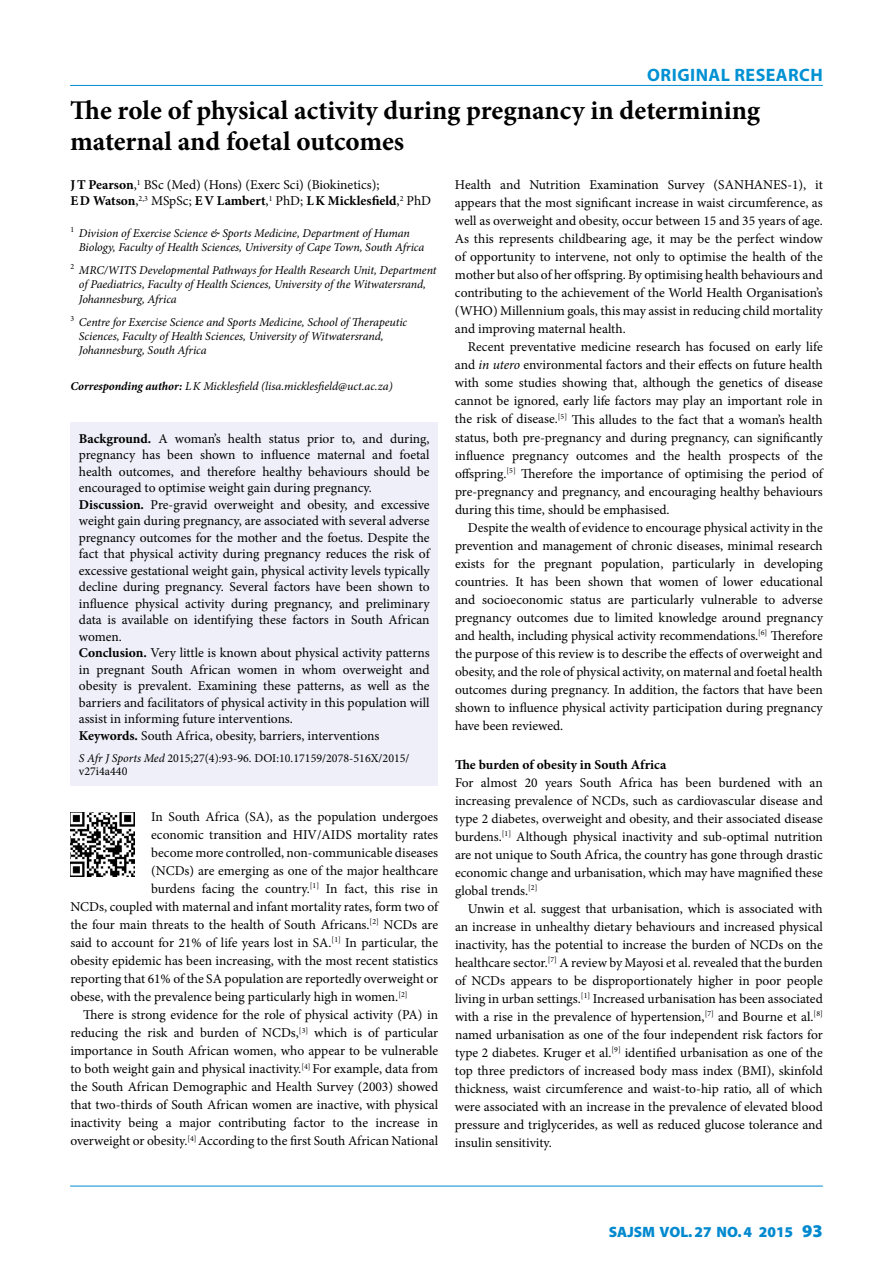
<style>
.page{position:relative;width:893px;height:1263px;background:#fff}
.page>*{position:absolute;margin:0;border:0;box-sizing:border-box;transform-origin:0 0}
.t1{font:700 27px/31.5px "Minion Pro";color:#000}
.t2{font:700 18px "Myriad Pro";letter-spacing:.025em;color:#0091d3}
.t3{font:900 15px "Myriad Pro";color:#0089cf}
.t4{font:13.5px/18px "Minion Pro";color:#000;text-align:justify}
.t5{font:700 13.5px "Minion Pro";color:#000}
.t6{font:italic 12px/14.4px "Minion Pro";letter-spacing:-.005em;color:#000}
.t7{font:12px/13.5px "Minion Pro";color:#000}
.s1{font-weight:700}
.s2{font-style:italic}
.s3{font-size:18px}
</style>
<div class="page">
<hr style="left:70px;top:1186px;width:753px;height:1px;background:#0089cf">
<hr style="left:70px;top:85px;width:753px;height:1px;background:#0089cf">
<div style="left:70px;top:422px;width:368px;height:364px;background:#eeeff8"></div>
<img style="left:70px;top:812px;width:64px;height:64px">
<h2 class="t2" style="left:647px;top:63px;width:177px">ORIGINAL RESEARCH</h2>
<h1 class="t1" style="left:70px;top:94px;width:691px">The role of physical activity during pregnancy in determining maternal and foetal outcomes</h1>
<p class="t4" style="left:70px;top:177px;width:362px;line-height:16.2px"><span class="s1">JT Pearson</span>,<sup>1</sup> BSc (Med) (Hons) (Exerc Sci) (Biokinetics);<br><span class="s1">ED Watson</span>,<sup>2,3</sup> MSpSc; <span class="s1">EV Lambert</span>,<sup>1</sup> PhD; <span class="s1">LK Micklesfield</span>,<sup>2</sup> PhD</p>
<p class="t6" style="left:79px;top:226px;width:347px;text-indent:-9px"><sup>1</sup> Division of Exercise Science &amp; Sports Medicine, Department of Human<br>Biology, Faculty of Health Sciences, University of Cape Town, South Africa</p>
<p class="t6" style="left:79px;top:263px;width:359px;text-indent:-9px"><sup>2</sup> MRC/WITS Developmental Pathways for Health Research Unit, Department of Paediatrics, Faculty of Health Sciences, University of the Witwatersrand,<br>Johannesburg, Africa</p>
<p class="t6" style="left:79px;top:315px;width:330px;text-indent:-9px"><sup>3</sup> Centre for Exercise Science and Sports Medicine, School of Therapeutic<br>Sciences, Faculty of Health Sciences, University of Witwatersrand,<br>Johannesburg, South Africa</p>
<p class="t6" style="left:70px;top:379px;width:324px"><span class="s1">Corresponding author:</span> LK Micklesfield (lisa.micklesfield@uct.ac.za)</p>
<p class="t4" style="left:79px;top:430px;width:352px;line-height:16.5px;text-align:left"><span class="s1">Background.</span> A woman’s health status prior to, and during, pregnancy has been shown to influence maternal and foetal health outcomes, and therefore healthy behaviours should be encouraged to optimise weight gain during pregnancy.<br><span class="s1">Discussion.</span> Pre-gravid overweight and obesity, and excessive weight gain during pregnancy, are associated with several adverse pregnancy outcomes for the mother and the foetus. Despite the fact that physical activity during pregnancy reduces the risk of excessive gestational weight gain, physical activity levels typically decline during pregnancy. Several factors have been shown to influence physical activity during pregnancy, and preliminary data is available on identifying these factors in South African women.<br><span class="s1">Conclusion.</span> Very little is known about physical activity patterns in pregnant South African women in whom overweight and obesity is prevalent. Examining these patterns, as well as the barriers and facilitators of physical activity in this population will assist in informing future interventions.<br><span class="s1">Keywords.</span> South Africa, obesity, barriers, interventions</p>
<p class="t7" style="left:79px;top:751px;width:332px"><span class="s2">S Afr J Sports Med</span> 2015;27(4):93‑96. DOI:10.17159/2078-516X/2015/ v27i4a440</p>
<p class="t4" style="left:151px;top:808px;width:289px">In South Africa (SA), as the population undergoes</p>
<p class="t4" style="left:151px;top:826px;width:288px">economic transition and HIV/AIDS mortality rates</p>
<p class="t4" style="left:151px;top:844px;width:288px">become more controlled, non-communicable diseases</p>
<p class="t4" style="left:151px;top:862px;width:289px">(NCDs) are emerging as one of the major healthcare</p>
<p class="t4" style="left:151px;top:880px;width:289px">burdens facing the country.<sup>[1]</sup> In fact, this rise in</p>
<p class="t4" style="left:70px;top:898px;width:369px">NCDs, coupled with maternal and infant mortality rates, form two of</p>
<p class="t4" style="left:70px;top:916px;width:369px">the four main threats to the health of South Africans.<sup>[2]</sup> NCDs are</p>
<p class="t4" style="left:70px;top:934px;width:369px">said to account for 21% of life years lost in SA.<sup>[1]</sup> In particular, the</p>
<p class="t4" style="left:70px;top:952px;width:369px">obesity epidemic has been increasing, with the most recent statistics</p>
<p class="t4" style="left:70px;top:970px;width:369px">reporting that 61% of the SA population are reportedly overweight or</p>
<p class="t4" style="left:70px;top:988px;width:339px">obese, with the prevalence being particularly high in women.<sup>[2]</sup></p>
<p class="t4" style="left:83px;top:1006px;width:357px">There is strong evidence for the role of physical activity (PA) in</p>
<p class="t4" style="left:70px;top:1024px;width:369px">reducing the risk and burden of NCDs,<sup>[3]</sup> which is of particular</p>
<p class="t4" style="left:70px;top:1042px;width:369px">importance in South African women, who appear to be vulnerable</p>
<p class="t4" style="left:70px;top:1060px;width:369px">to both weight gain and physical inactivity.<sup>[4]</sup> For example, data from</p>
<p class="t4" style="left:70px;top:1078px;width:369px">the South African Demographic and Health Survey (2003) showed</p>
<p class="t4" style="left:70px;top:1096px;width:369px">that two‑thirds of South African women are inactive, with physical</p>
<p class="t4" style="left:70px;top:1114px;width:369px">inactivity being a major contributing factor to the increase in</p>
<p class="t4" style="left:70px;top:1132px;width:369px">overweight or obesity.<sup>[4]</sup> According to the first South African National</p>
<p class="t4" style="left:455px;top:176px;width:369px">Health and Nutrition Examination Survey (SANHANES‑1), it appears that the most significant increase in waist circumference, as well as overweight and obesity, occur between 15 and 35 years of age.<br>As this represents childbearing age, it may be the perfect window of opportunity to intervene, not only to optimise the health of the mother but also of her offspring. By optimising health behaviours and contributing to the achievement of the World Health Organisation’s (WHO) Millennium goals, this may assist in reducing child mortality and improving maternal health.</p>
<p class="t4" style="left:455px;top:338px;width:369px;text-indent:13px">Recent preventative medicine research has focused on early life and <span class="s2">in utero</span> environmental factors and their effects on future health with some studies showing that, although the genetics of disease cannot be ignored, early life factors may play an important role in the risk of disease.<sup>[5]</sup> This alludes to the fact that a woman’s health status, both pre-pregnancy and during pregnancy, can significantly influence pregnancy outcomes and the health prospects of the offspring.<sup>[5]</sup> Therefore the importance of optimising the period of pre-pregnancy and pregnancy, and encouraging healthy behaviours during this time, should be emphasised.</p>
<p class="t4" style="left:455px;top:518px;width:369px;text-indent:13px">Despite the wealth of evidence to encourage physical activity in the prevention and management of chronic diseases, minimal research exists for the pregnant population, particularly in developing countries. It has been shown that women of lower educational and socioeconomic status are particularly vulnerable to adverse pregnancy outcomes due to limited knowledge around pregnancy and health, including physical activity recommendations.<sup>[6]</sup> Therefore the purpose of this review is to describe the effects of overweight and obesity, and the role of physical activity, on maternal and foetal health outcomes during pregnancy. In addition, the factors that have been shown to influence physical activity participation during pregnancy have been reviewed.</p>
<p class="t5" style="left:455px;top:755px;width:213px">The burden of obesity in South Africa</p>
<p class="t4" style="left:455px;top:773px;width:369px">For almost 20 years South Africa has been burdened with an increasing prevalence of NCDs, such as cardiovascular disease and type 2 diabetes, overweight and obesity, and their associated disease burdens.<sup>[1]</sup> Although physical inactivity and sub-optimal nutrition are not unique to South Africa, the country has gone through drastic economic change and urbanisation, which may have magnified these global trends.<sup>[2]</sup></p>
<p class="t4" style="left:455px;top:899px;width:369px;text-indent:13px">Unwin et al. suggest that urbanisation, which is associated with an increase in unhealthy dietary behaviours and increased physical inactivity, has the potential to increase the burden of NCDs on the healthcare sector.<sup>[7]</sup> A review by Mayosi et al. revealed that the burden of NCDs appears to be disproportionately higher in poor people living in urban settings.<sup>[1]</sup> Increased urbanisation has been associated with a rise in the prevalence of hypertension,<sup>[7]</sup> and Bourne et al.<sup>[8] </sup>named urbanisation as one of the four independent risk factors for type 2 diabetes. Kruger et al.<sup>[9]</sup> identified urbanisation as one of the top three predictors of increased body mass index (BMI), skinfold thickness, waist circumference and waist-to-hip ratio, all of which were associated with an increase in the prevalence of elevated blood pressure and triglycerides, as well as reduced glucose tolerance and insulin sensitivity.</p>
<p class="t3" style="left:609px;top:1222px;width:216px">SAJSM VOL.27 NO.4 2015 <span class="s3">93</span></p>
</div>
